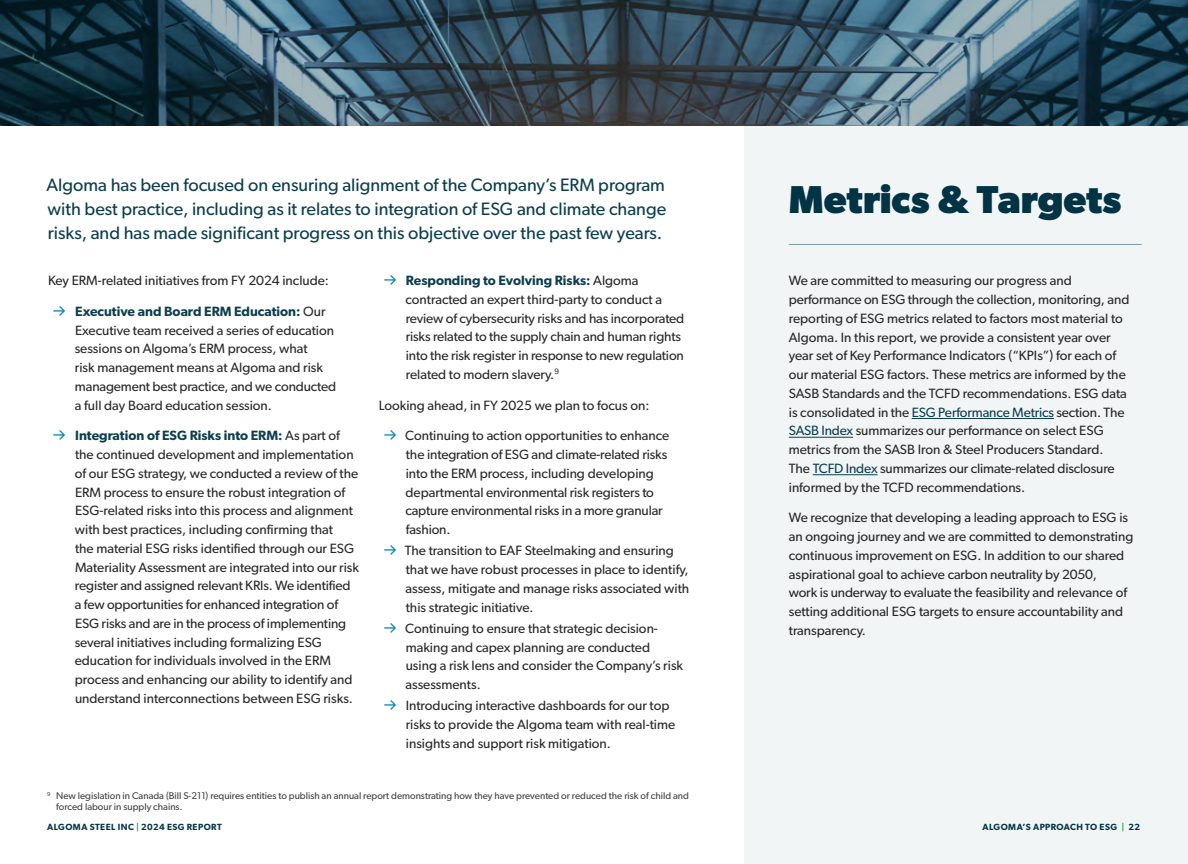
<style>
.page{position:relative;width:1188px;height:864px;background:#fff}
.page>*{position:absolute;margin:0;border:0;box-sizing:border-box;transform-origin:0 0}
.t1{font:700 39px "Gibson";color:#003445}
.Callout{font:18px/24px "Gibson";color:#0d3e4e;text-align:justify}
.Body{font:13.5px/18.8px "Gibson";color:#292829}
.Footnotes{font:9.75px/10.5px "Gibson";color:#414042}
.t2{font:600 9px "Gibson";letter-spacing:.05em;color:#003445}
.s1{color:#0d84bc}
.s2{font-weight:600;color:#0d3e4e}
.s3{color:#0d3e4e}
.s4{color:#2e9947}
</style>
<div class="page">
<div style="left:744px;top:0;width:444px;height:864px;background:#f2f5f6"></div>
<hr style="left:789px;top:244px;width:353px;height:1px;background:#809aa2">
<img style="left:0;top:0;width:1188px;height:126px">
<hr style="left:912px;top:418px;width:142px;height:1px;background:#0d3e4e">
<hr style="left:789px;top:437px;width:64px;height:1px;background:#0d3e4e">
<hr style="left:813px;top:474px;width:65px;height:1px;background:#0d3e4e">
<p class="Callout" style="left:47px;top:173px;width:621px">Algoma has been focused on ensuring alignment of the Company’s ERM program with best practice, including as it relates to integration of ESG and climate change risks, and has made significant progress on this objective over the past few years.</p>
<p class="Body" style="left:48px;top:271px;width:283px">Key ERM-related initiatives from FY 2024 include:</p>
<p class="Body" style="left:75px;top:302px;width:263px;text-indent:-21px"><span class="s1">→</span> <span class="s2">Executive and Board ERM Education:</span> Our Executive team received a series of education sessions on Algoma’s ERM process, what<br>risk management means at Algoma and risk management best practice, and we conducted a full day Board education session.</p>
<p class="Body" style="left:75px;top:426px;width:286px;text-indent:-21px"><span class="s1">→</span> <span class="s2">Integration of ESG Risks into ERM:</span> As part of the continued development and implementation of our ESG strategy, we conducted a review of the ERM process to ensure the robust integration of ESG-related risks into this process and alignment with best practices, including confirming that<br>the material ESG risks identified through our ESG Materiality Assessment are integrated into our risk register and assigned relevant KRIs. We identified a few opportunities for enhanced integration of ESG risks and are in the process of implementing several initiatives including formalizing ESG education for individuals involved in the ERM process and enhancing our ability to identify and understand interconnections between ESG risks.</p>
<p class="Body" style="left:406px;top:271px;width:280px;text-indent:-21px"><span class="s1">→</span> <span class="s2">Responding to Evolving Risks:</span> Algoma contracted an expert third-party to conduct a review of cybersecurity risks and has incorporated risks related to the supply chain and human rights into the risk register in response to new regulation related to modern slavery.<sup>9</sup></p>
<p class="Body" style="left:379px;top:395px;width:272px">Looking ahead, in FY 2025 we plan to focus on:</p>
<p class="Body" style="left:406px;top:426px;width:265px;text-indent:-21px"><span class="s1">→</span> Continuing to action opportunities to enhance the integration of ESG and climate-related risks into the ERM process, including developing departmental environmental risk registers to capture environmental risks in a more granular fashion.</p>
<p class="Body" style="left:406px;top:541px;width:285px;text-indent:-21px"><span class="s1">→</span> The transition to EAF Steelmaking and ensuring that we have robust processes in place to identify, assess, mitigate and manage risks associated with this strategic initiative.</p>
<p class="Body" style="left:406px;top:619px;width:279px;text-indent:-21px"><span class="s1">→</span> Continuing to ensure that strategic decision&shy;making and capex planning are conducted using a risk lens and consider the Company’s risk assessments.</p>
<p class="Body" style="left:406px;top:696px;width:271px;text-indent:-21px"><span class="s1">→</span> Introducing interactive dashboards for our top risks to provide the Algoma team with real-time insights and support risk mitigation.</p>
<p class="Footnotes" style="left:56px;top:791px;width:634px;text-indent:-9px"><sup>9</sup> New legislation in Canada (Bill S-211) requires entities to publish an annual report demonstrating how they have prevented or reduced the risk of child and forced labour in supply chains.</p>
<h1 class="t1" style="left:789px;top:176px;width:334px">Metrics &amp; Targets</h1>
<p class="Body" style="left:789px;top:271px;width:342px">We are committed to measuring our progress and performance on ESG through the collection, monitoring, and reporting of ESG metrics related to factors most material to Algoma. In this report, we provide a consistent year over year set of Key Performance Indicators (“KPIs”) for each of our material ESG factors. These metrics are informed by the SASB Standards and the TCFD recommendations. ESG data is consolidated in the <span class="s3">ESG Performance Metrics</span> section. The <span class="s3">SASB Index</span> summarizes our performance on select ESG metrics from the SASB Iron &amp; Steel Producers Standard.<br>The <span class="s3">TCFD Index</span> summarizes our climate-related disclosure informed by the TCFD recommendations.</p>
<p class="Body" style="left:789px;top:508px;width:346px">We recognize that developing a leading approach to ESG is an ongoing journey and we are committed to demonstrating continuous improvement on ESG. In addition to our shared aspirational goal to achieve carbon neutrality by 2050,<br>work is underway to evaluate the feasibility and relevance of setting additional ESG targets to ensure accountability and transparency.</p>
<p class="t2" style="left:47px;top:821px;width:176px">ALGOMA STEEL INC <span class="s4">|</span> 2024 ESG REPORT</p>
<p class="t2" style="left:983px;top:821px;width:15px">Algoma</p>
<p class="t2" style="left:1023px;top:821px;width:25px">’s Approach</p>
<p class="t2" style="left:1085px;top:821px;width:56px">to ESG <span class="s4">|</span> 22</p>
</div>
